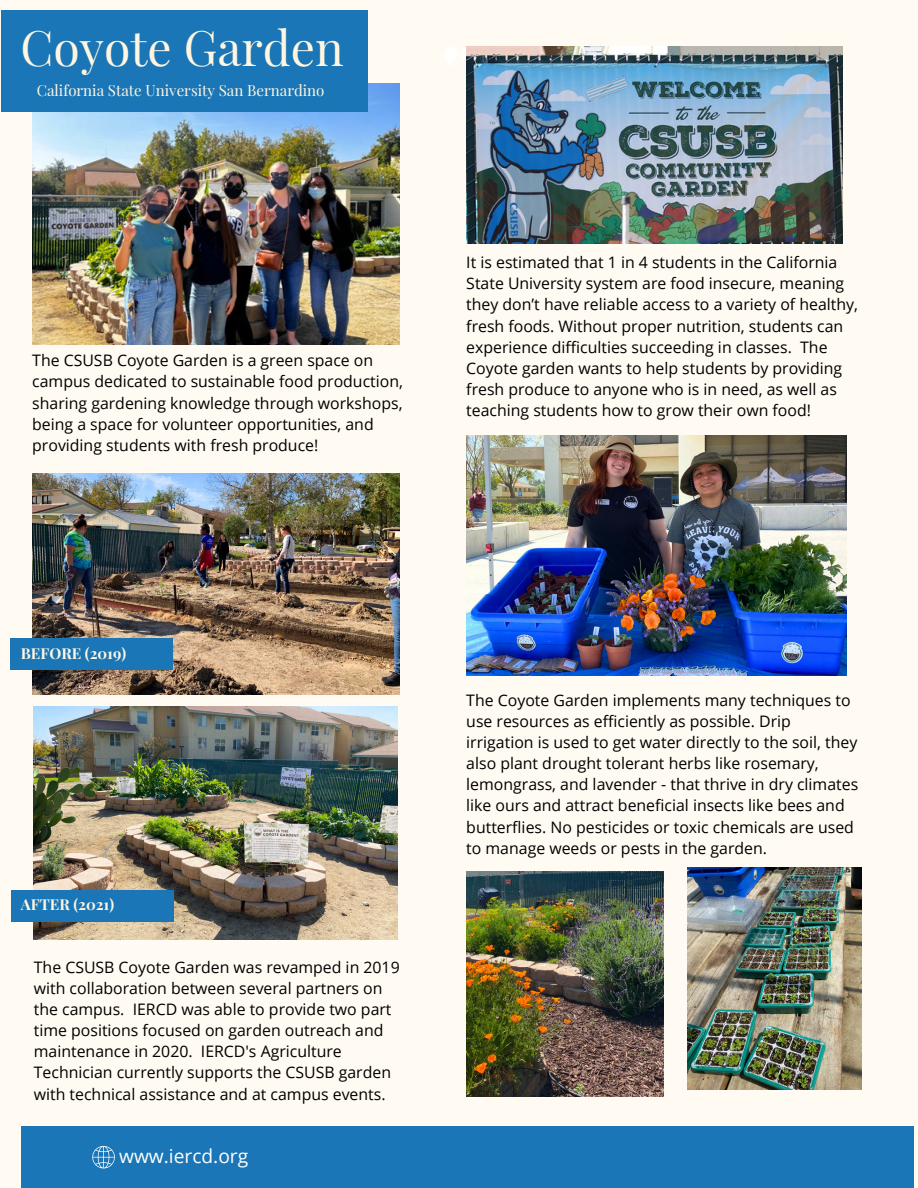
<style>
.page{position:relative;width:918px;height:1188px;background:#fffbf2}
.page>*{position:absolute;margin:0;border:0;box-sizing:border-box;transform-origin:0 0}
.t1{font:48.15px "Playfair Display";color:#fff6e2}
.t2{font:19.2px "Open Sans";color:#fff}
.t3{font:15.9px/21.1px "Open Sans";color:#000}
.t4{font:15px "Playfair Display";color:#fff6e2}
.t5{font:700 15px "Playfair Display";color:#fff6e2}
</style>
<div class="page">
<svg style="left:445px;top:47px;width:21px;height:18px"></svg>
<img style="left:32px;top:83px;width:367px;height:261px">
<div style="left:21px;top:1127px;width:893px;height:61px;background:#1a76b6"></div>
<svg style="left:92px;top:1146px;width:23px;height:22px"></svg>
<div style="left:1px;top:10px;width:367px;height:101px;background:#1a76b6"></div>
<img style="left:466px;top:871px;width:197px;height:225px">
<img style="left:466px;top:47px;width:376px;height:197px">
<img style="left:32px;top:473px;width:367px;height:222px">
<img style="left:466px;top:436px;width:381px;height:239px">
<img style="left:34px;top:707px;width:363px;height:233px">
<div style="left:11px;top:639px;width:162px;height:31px;background:#1a76b6"></div>
<div style="left:11px;top:890px;width:162px;height:31px;background:#1a76b6"></div>
<img style="left:687px;top:868px;width:175px;height:221px">
<p class="t1" style="left:20px;top:14px;width:325px">Coyote Garden</p>
<p class="t4" style="left:37px;top:80px;width:289px">California State University San Bernardino</p>
<p class="t3" style="left:32px;top:350px;width:372px">The CSUSB Coyote Garden is a green space on campus dedicated to sustainable food production, sharing gardening knowledge through workshops, being a space for volunteer opportunities, and providing students with fresh produce!</p>
<p class="t3" style="left:466px;top:251px;width:393px">It is estimated that 1 in 4 students in the California State University system are food insecure, meaning they don’t have reliable access to a variety of healthy, fresh foods. Without proper nutrition, students can experience difficulties succeeding in classes. The Coyote garden wants to help students by providing fresh produce to anyone who is in need, as well as teaching students how to grow their own food!</p>
<p class="t5" style="left:21px;top:643px;width:107px">BEFORE (2019)</p>
<p class="t5" style="left:21px;top:894px;width:95px">AFTER (2021)</p>
<p class="t3" style="left:34px;top:956px;width:367px">The CSUSB Coyote Garden was revamped in 2019 with collaboration between several partners on the campus. IERCD was able to provide two part time positions focused on garden outreach and maintenance in 2020. IERCD's Agriculture Technician currently supports the CSUSB garden with technical assistance and at campus events.</p>
<p class="t2" style="left:119px;top:1143px;width:131px">www.iercd.org</p>
<p class="t3" style="left:466px;top:689px;width:393px">The Coyote Garden implements many techniques to use resources as efficiently as possible. Drip irrigation is used to get water directly to the soil, they also plant drought tolerant herbs like rosemary, lemongrass, and lavender - that thrive in dry climates like ours and attract beneficial insects like bees and butterflies. No pesticides or toxic chemicals are used to manage weeds or pests in the garden.</p>
</div>
